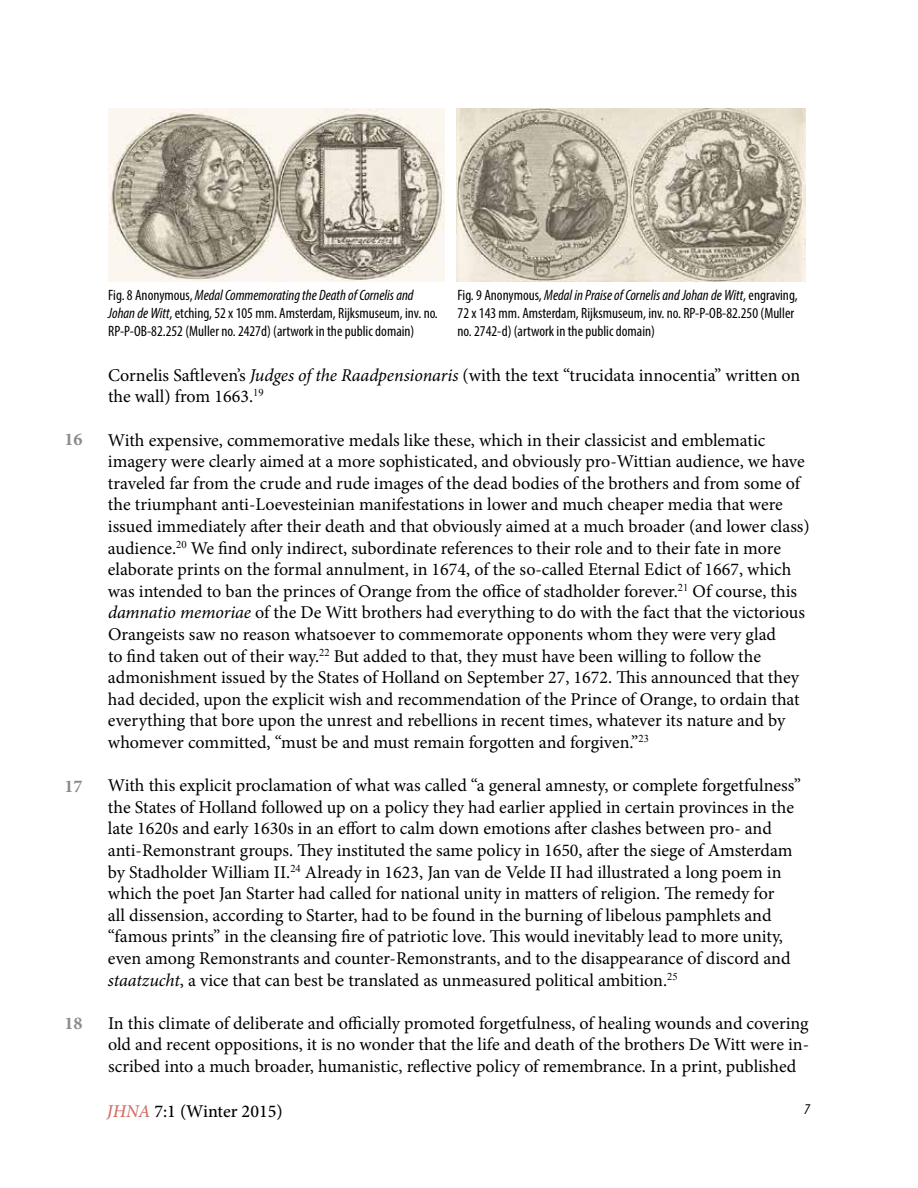
<style>
.page{position:relative;width:918px;height:1188px;background:#fff}
.page>*{position:absolute;margin:0;border:0;box-sizing:border-box;transform-origin:0 0}
.t1{font:18px/21.6px "Minion Pro";letter-spacing:-.005em;color:#000}
.t2{font:500 18px "Minion Pro";color:#000}
.t3{font:700 18px "Minion Pro";color:#888a8c}
.t4{font:condensed 15px/18px "Myriad Pro";color:#000}
.t5{font:italic condensed 15px "Myriad Pro";color:#000}
.s1{font-style:italic}
.s2{font-style:italic;color:#d46c62}
</style>
<div class="page">
<img style="left:108px;top:108px;width:337px;height:173px">
<img style="left:456px;top:108px;width:349px;height:173px">
<p class="t3" style="left:64px;top:427px;width:19px">16</p>
<p class="t3" style="left:64px;top:774px;width:19px">17</p>
<p class="t3" style="left:64px;top:1010px;width:19px">18</p>
<p class="t4" style="left:108px;top:286px;width:331px">Fig. 8 Anonymous, <span class="s1">Medal Commemorating the Death of Cornelis and<br>Johan de Witt</span>, etching, 52 x 105 mm. Amsterdam, Rijksmuseum, inv. no.<br>RP-P-OB-82.252 (Muller no. 2427d) (artwork in the public domain)</p>
<p class="t4" style="left:458px;top:286px;width:342px">Fig. 9 Anonymous, <span class="s1">Medal in Praise of Cornelis and Johan de Witt</span>, engraving,<br>72 x 143 mm. Amsterdam, Rijksmuseum, inv. no. RP-P-OB-82.250 (Muller no. 2742-d) (artwork in the public domain)</p>
<p class="t1" style="left:108px;top:364px;width:694px">Cornelis Saftleven’s <span class="s1">Judges of the Raadpensionaris</span> (with the text “trucidata innocentia” written on the wall) from 1663.<sup>19</sup></p>
<p class="t1" style="left:108px;top:429px;width:703px">With expensive, commemorative medals like these, which in their classicist and emblematic imagery were clearly aimed at a more sophisticated, and obviously pro-Wittian audience, we have traveled far from the crude and rude images of the dead bodies of the brothers and from some of the triumphant anti-Loevesteinian manifestations in lower and much cheaper media that were issued immediately after their death and that obviously aimed at a much broader (and lower class) audience.<sup>20</sup> We find only indirect, subordinate references to their role and to their fate in more elaborate prints on the formal annulment, in 1674, of the so-called Eternal Edict of 1667, which was intended to ban the princes of Orange from the office of stadholder forever.<sup>21</sup> Of course, this <span class="s1">damnatio memoriae</span> of the De Witt brothers had everything to do with the fact that the victorious Orangeists saw no reason whatsoever to commemorate opponents whom they were very glad<br>to find taken out of their way.<sup>22</sup> But added to that, they must have been willing to follow the admonishment issued by the States of Holland on September 27, 1672. This announced that they had decided, upon the explicit wish and recommendation of the Prince of Orange, to ordain that everything that bore upon the unrest and rebellions in recent times, whatever its nature and by whomever committed, “must be and must remain forgotten and forgiven.”<sup>23</sup></p>
<p class="t1" style="left:108px;top:775px;width:694px">With this explicit proclamation of what was called “a general amnesty, or complete forgetfulness” the States of Holland followed up on a policy they had earlier applied in certain provinces in the late 1620s and early 1630s in an effort to calm down emotions after clashes between pro- and anti-Remonstrant groups. They instituted the same policy in 1650, after the siege of Amsterdam by Stadholder William II.<sup>24</sup> Already in 1623, Jan van de Velde II had illustrated a long poem in which the poet Jan Starter had called for national unity in matters of religion. The remedy for<br>all dissension, according to Starter, had to be found in the burning of libelous pamphlets and “famous prints” in the cleansing fire of patriotic love. This would inevitably lead to more unity, even among Remonstrants and counter-Remonstrants, and to the disappearance of discord and <span class="s1">staatzucht</span>, a vice that can best be translated as unmeasured political ambition.<sup>25</sup></p>
<p class="t1" style="left:108px;top:1012px;width:703px;text-align:justify">In this climate of deliberate and officially promoted forgetfulness, of healing wounds and covering old and recent oppositions, it is no wonder that the life and death of the brothers De Witt were in&shy;scribed into a much broader, humanistic, reflective policy of remembrance. In a print, published</p>
<p class="t2" style="left:107px;top:1099px;width:177px"><span class="s2">JHNA</span> 7:1 (Winter 2015)</p>
<p class="t5" style="left:804px;top:1100px;width:7px">7</p>
</div>
